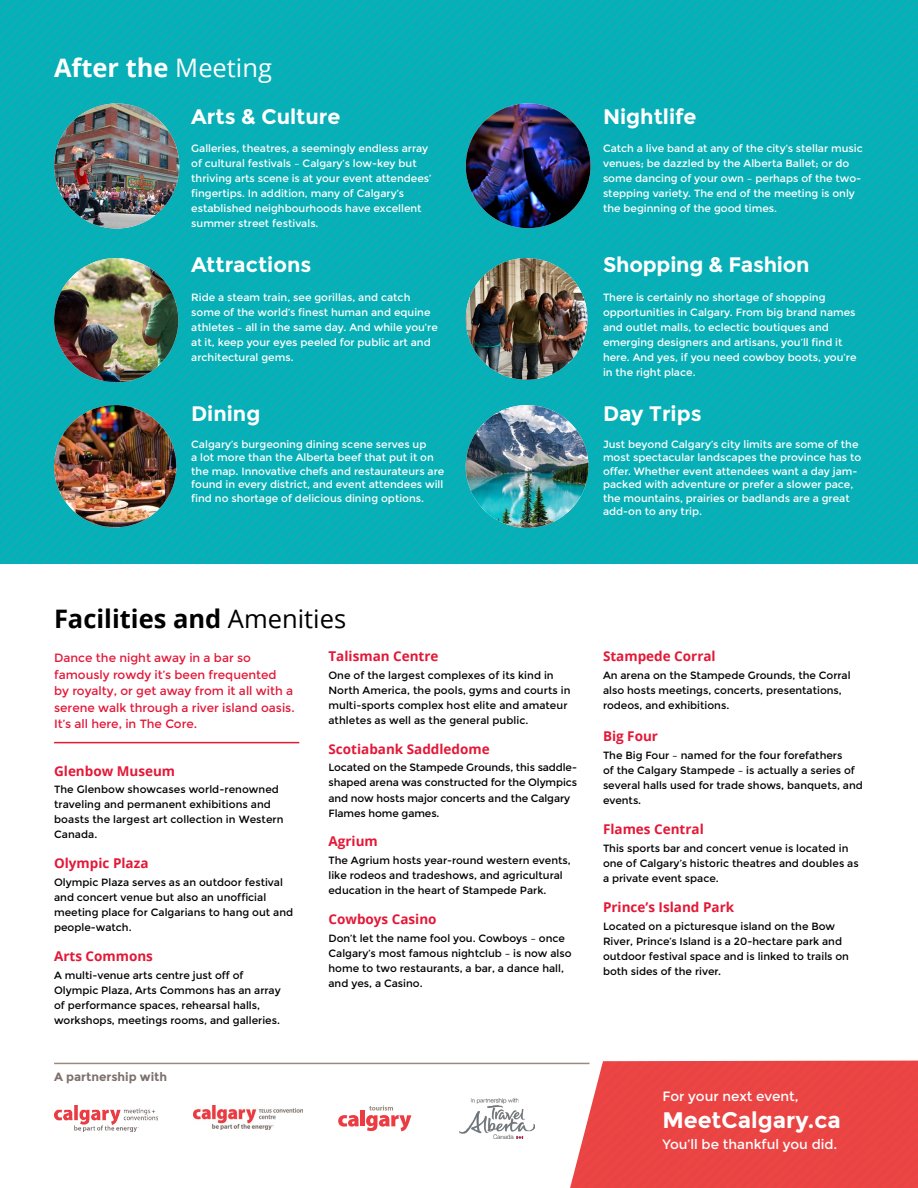
<style>
.page{position:relative;width:918px;height:1188px;background:#fff}
.page>*{position:absolute;margin:0;border:0;box-sizing:border-box;transform-origin:0 0}
.t1{font:700 25.5px "Open Sans";color:#000}
.t2{font:700 25.5px "Open Sans";color:#fff}
.t3{font:700 22.5px "Montserrat";color:#fff}
.t4{font:700 21px "Montserrat";color:#fff}
.t5{font:700 13.5px "Open Sans";color:#e31837}
.t6{font:13.5px "Montserrat";color:#fff}
.t7{font:12px/16.5px "Montserrat";color:#e31837}
.t8{font:700 12px "Montserrat";color:#7d706d}
.t9{font:10.5px/15px "Montserrat";color:#000}
.t10{font:10.5px/15px "Montserrat";color:#fff}
.s1{font-weight:400}
</style>
<div class="page">
<img style="left:0;top:0;width:918px;height:563px">
<hr style="left:54px;top:742px;width:245px;height:1px;background:#e31837">
<hr style="left:54px;top:1063px;width:535px;height:1px;background:#998c7d">
<div style="left:570px;top:1061px;width:348px;height:127px;background:#eb4444"></div>
<img style="left:54px;top:103px;width:125px;height:126px;border-radius:63px">
<img style="left:466px;top:103px;width:125px;height:125px;border-radius:62px">
<img style="left:54px;top:258px;width:124px;height:124px;border-radius:62px">
<img style="left:466px;top:258px;width:121px;height:122px;border-radius:61px">
<img style="left:54px;top:405px;width:122px;height:122px;border-radius:61px">
<img style="left:466px;top:405px;width:122px;height:123px;border-radius:61px">
<img style="left:54px;top:1106px;width:103px;height:25px">
<img style="left:459px;top:1099px;width:75px;height:39px">
<svg style="left:338px;top:1115px;width:21px;height:12px"></svg>
<hr style="left:361px;top:1110px;width:4px;height:16px;background:#ed3b42">
<svg style="left:366px;top:1105px;width:45px;height:26px"></svg>
<img style="left:193px;top:1106px;width:109px;height:24px">
<h1 class="t2" style="left:54px;top:49px;width:220px">After the <span class="s1">Meeting</span></h1>
<h3 class="t4" style="left:191px;top:104px;width:151px">Arts &amp; Culture</h3>
<p class="t10" style="left:191px;top:141px;width:242px">Galleries, theatres, a seemingly endless array of cultural festivals – Calgary’s low-key but thriving arts scene is at your event attendees’ fingertips. In addition, many of Calgary’s established neighbourhoods have excellent summer street festivals.</p>
<h3 class="t4" style="left:191px;top:252px;width:122px">Attractions</h3>
<p class="t10" style="left:191px;top:290px;width:248px">Ride a steam train, see gorillas, and catch some of the world’s finest human and equine athletes – all in the same day. And while you’re at it, keep your eyes peeled for public art and architectural gems.</p>
<h3 class="t4" style="left:191px;top:401px;width:71px">Dining</h3>
<p class="t10" style="left:191px;top:437px;width:255px;line-height:13.5px">Calgary’s burgeoning dining scene serves up<br>a lot more than the Alberta beef that put it on the map. Innovative chefs and restaurateurs are found in every district, and event attendees will find no shortage of delicious dining options.</p>
<h3 class="t4" style="left:603px;top:104px;width:95px">Nightlife</h3>
<p class="t10" style="left:603px;top:141px;width:261px">Catch a live band at any of the city’s stellar music venues; be dazzled by the Alberta Ballet; or do some dancing of your own – perhaps of the two&shy;stepping variety. The end of the meeting is only the beginning of the good times.</p>
<h3 class="t4" style="left:603px;top:252px;width:208px">Shopping &amp; Fashion</h3>
<p class="t10" style="left:603px;top:290px;width:255px">There is certainly no shortage of shopping opportunities in Calgary. From big brand names and outlet malls, to eclectic boutiques and emerging designers and artisans, you’ll find it here. And yes, if you need cowboy boots, you’re in the right place.</p>
<h3 class="t4" style="left:603px;top:401px;width:100px">Day Trips</h3>
<p class="t10" style="left:603px;top:437px;width:260px;line-height:13.5px">Just beyond Calgary’s city limits are some of the most spectacular landscapes the province has to offer. Whether event attendees want a day jam&shy;packed with adventure or prefer a slower pace, the mountains, prairies or badlands are a great add-on to any trip.</p>
<h1 class="t1" style="left:54px;top:600px;width:294px">Facilities and <span class="s1">Amenities</span></h1>
<p class="t7" style="left:54px;top:650px;width:242px">Dance the night away in a bar so famously rowdy it’s been frequented<br>by royalty, or get away from it all with a serene walk through a river island oasis.<br>It’s all here, in The Core.</p>
<p class="t5" style="left:54px;top:761px;width:123px">Glenbow Museum</p>
<p class="t9" style="left:54px;top:782px;width:231px">The Glenbow showcases world-renowned traveling and permanent exhibitions and boasts the largest art collection in Western Canada.</p>
<p class="t5" style="left:54px;top:854px;width:96px">Olympic Plaza</p>
<p class="t9" style="left:54px;top:875px;width:241px">Olympic Plaza serves as an outdoor festival and concert venue but also an unofficial meeting place for Calgarians to hang out and people-watch.</p>
<p class="t5" style="left:54px;top:947px;width:100px">Arts Commons</p>
<p class="t9" style="left:54px;top:968px;width:228px">A multi-venue arts centre just off of Olympic Plaza, Arts Commons has an array of performance spaces, rehearsal halls, workshops, meetings rooms, and galleries.</p>
<p class="t5" style="left:328px;top:647px;width:112px">Talisman Centre</p>
<p class="t9" style="left:328px;top:668px;width:243px">One of the largest complexes of its kind in North America, the pools, gyms and courts in multi-sports complex host elite and amateur athletes as well as the general public.</p>
<p class="t5" style="left:328px;top:739px;width:163px">Scotiabank Saddledome</p>
<p class="t9" style="left:328px;top:760px;width:250px">Located on the Stampede Grounds, this saddle&shy;shaped arena was constructed for the Olympics and now hosts major concerts and the Calgary Flames home games.</p>
<p class="t5" style="left:328px;top:832px;width:51px">Agrium</p>
<p class="t9" style="left:328px;top:853px;width:244px">The Agrium hosts year-round western events, like rodeos and tradeshows, and agricultural education in the heart of Stampede Park.</p>
<p class="t5" style="left:328px;top:910px;width:110px">Cowboys Casino</p>
<p class="t9" style="left:328px;top:931px;width:245px">Don’t let the name fool you. Cowboys – once Calgary’s most famous nightclub – is now also home to two restaurants, a bar, a dance hall, and yes, a Casino.</p>
<p class="t8" style="left:54px;top:1070px;width:115px">A partnership with</p>
<p class="t5" style="left:603px;top:647px;width:114px">Stampede Corral</p>
<p class="t9" style="left:603px;top:668px;width:249px">An arena on the Stampede Grounds, the Corral also hosts meetings, concerts, presentations, rodeos, and exhibitions.</p>
<p class="t5" style="left:603px;top:727px;width:57px">Big Four</p>
<p class="t9" style="left:603px;top:748px;width:261px">The Big Four – named for the four forefathers<br>of the Calgary Stampede – is actually a series of several halls used for trade shows, banquets, and events.</p>
<p class="t5" style="left:603px;top:820px;width:102px">Flames Central</p>
<p class="t9" style="left:603px;top:841px;width:257px">This sports bar and concert venue is located in one of Calgary’s historic theatres and doubles as a private event space.</p>
<p class="t5" style="left:603px;top:897px;width:133px">Prince’s Island Park</p>
<p class="t9" style="left:603px;top:919px;width:248px">Located on a picturesque island on the Bow River, Prince’s Island is a 20-hectare park and outdoor festival space and is linked to trails on both sides of the river.</p>
<p class="t6" style="left:662px;top:1088px;width:138px">For your next event,</p>
<h2 class="t3" style="left:662px;top:1107px;width:180px">MeetCalgary.ca</h2>
<p class="t6" style="left:662px;top:1136px;width:176px">You’ll be thankful you did.</p>
</div>
